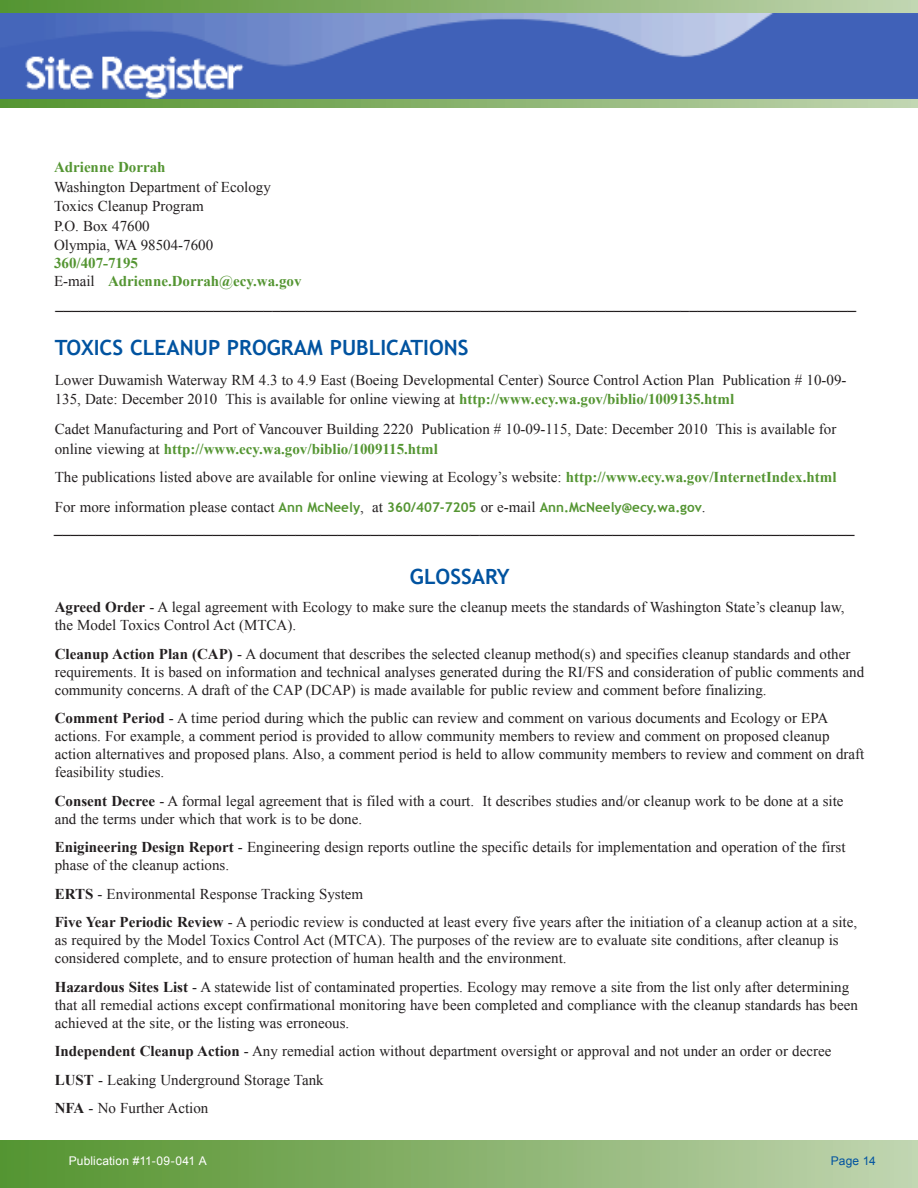
<style>
.page{position:relative;width:918px;height:1188px;background:#fff}
.page>*{position:absolute;margin:0;border:0;box-sizing:border-box;transform-origin:0 0}
.HEADERS{font:700 21px "Trebuchet MS";color:#0153a0}
.Bullets{font:15px/18px "Times New Roman";color:#231f20}
.Body_Copy{font:15px/19.5px "Times New Roman";color:#231f20}
.County_Name_Add_BLUE{font:15px "Arial";color:#231f20}
.Return_Address{font:15px/19.5px "Times New Roman";color:#231f20}
.Return_Address-2{font:700 15px/18px "Times New Roman";color:#549532}
.Bullets-2{font:700 13.5px "Trebuchet MS";color:#549532}
.PUB___Pg__s{font:12px "Arial";letter-spacing:.01em;color:#fff}
.PUB___Pg__s-2{font:12px "Arial";letter-spacing:.005em;color:#0153a0}
.s1{font-weight:700;color:#549532}
.s2{font-weight:400;color:#231f20}
.s3{font-family:"Times New Roman";font-weight:400;font-size:15px;color:#231f20}
.s4{font-weight:700}
</style>
<div class="page">
<svg style="left:0;top:0;width:918px;height:13px"></svg>
<svg style="left:0;top:99px;width:918px;height:9px"></svg>
<img style="left:0;top:13px;width:918px;height:86px">
<div style="left:0;top:1141px;width:918px;height:47px;background:linear-gradient(to right,#53922d,#c0d3af)"></div>
<p class="Return_Address" style="left:54px;top:157px;width:218px"><span class="s1">Adrienne Dorrah<br></span>Washington Department of Ecology<br>Toxics Cleanup Program<br>P.O. Box 47600<br>Olympia, WA 98504-7600</p>
<p class="Return_Address-2" style="left:54px;top:254px;width:249px">360/407-7195<br><span class="s2">E-mail</span> Adrienne.Dorrah@ecy.wa.gov</p>
<p class="County_Name_Add_BLUE" style="left:55px;top:294px;width:802px">________________________________________________________________________________________________</p>
<p class="HEADERS" style="left:55px;top:334px;width:415px">TOXICS CLEANUP PROGRAM PUBLICATIONS</p>
<p class="Body_Copy" style="left:55px;top:370px;width:793px">Lower Duwamish Waterway RM 4.3 to 4.9 East (Boeing Developmental Center) Source Control Action Plan Publication # 10-09-<br>135, Date: December 2010 This is available for online viewing at <span class="s1">http://www.ecy.wa.gov/biblio/1009135.html</span></p>
<p class="Body_Copy" style="left:55px;top:419px;width:783px">Cadet Manufacturing and Port of Vancouver Building 2220 Publication # 10-09-115, Date: December 2010 This is available for online viewing at <span class="s1">http://www.ecy.wa.gov/biblio/1009115.html</span></p>
<p class="Body_Copy" style="left:55px;top:467px;width:783px">The publications listed above are available for online viewing at Ecology’s website: <span class="s1">http://www.ecy.wa.gov/InternetIndex.html</span></p>
<p class="Bullets-2" style="left:55px;top:499px;width:652px"><span class="s3">For more information please contact</span> Ann McNeely<span class="s3">, at</span> 360/407-7205 <span class="s3">or e-mail</span> Ann.McNeely@ecy.wa.gov<span class="s3">.</span></p>
<p class="County_Name_Add_BLUE" style="left:54px;top:518px;width:802px">________________________________________________________________________________________________</p>
<p class="HEADERS" style="left:410px;top:563px;width:101px">GLOSSARY</p>
<p class="Bullets" style="left:55px;top:598px;width:791px"><span class="s4">Agreed Order</span> - A legal agreement with Ecology to make sure the cleanup meets the standards of Washington State’s cleanup law, the Model Toxics Control Act (MTCA).</p>
<p class="Bullets" style="left:55px;top:644px;width:811px"><span class="s4">Cleanup Action Plan (CAP)</span> - A document that describes the selected cleanup method(s) and specifies cleanup standards and other requirements. It is based on information and technical analyses generated during the RI/FS and consideration of public comments and community concerns. A draft of the CAP (DCAP) is made available for public review and comment before finalizing.</p>
<p class="Bullets" style="left:55px;top:709px;width:811px"><span class="s4">Comment Period</span> - A time period during which the public can review and comment on various documents and Ecology or EPA actions. For example, a comment period is provided to allow community members to review and comment on proposed cleanup action alternatives and proposed plans. Also, a comment period is held to allow community members to review and comment on draft feasibility studies.</p>
<p class="Bullets" style="left:55px;top:791px;width:790px"><span class="s4">Consent Decree</span> - A formal legal agreement that is filed with a court. It describes studies and/or cleanup work to be done at a site and the terms under which that work is to be done.</p>
<p class="Bullets" style="left:55px;top:838px;width:792px"><span class="s4">Enigineering Design Report</span> - Engineering design reports outline the specific details for implementation and operation of the first phase of the cleanup actions.</p>
<p class="Bullets" style="left:55px;top:884px;width:310px"><span class="s4">ERTS</span> - Environmental Response Tracking System</p>
<p class="Bullets" style="left:55px;top:913px;width:804px"><span class="s4">Five Year Periodic Review</span> - A periodic review is conducted at least every five years after the initiation of a cleanup action at a site, as required by the Model Toxics Control Act (MTCA). The purposes of the review are to evaluate site conditions, after cleanup is considered complete, and to ensure protection of human health and the environment.</p>
<p class="Bullets" style="left:55px;top:977px;width:805px"><span class="s4">Hazardous Sites List</span> - A statewide list of contaminated properties. Ecology may remove a site from the list only after determining that all remedial actions except confirmational monitoring have been completed and compliance with the cleanup standards has been achieved at the site, or the listing was erroneous.</p>
<p class="Bullets" style="left:55px;top:1042px;width:778px"><span class="s4">Independent Cleanup Action</span> - Any remedial action without department oversight or approval and not under an order or decree</p>
<p class="Bullets" style="left:55px;top:1070px;width:270px"><span class="s4">LUST</span> - Leaking Underground Storage Tank</p>
<p class="Bullets" style="left:55px;top:1099px;width:155px"><span class="s4">NFA</span> - No Further Action</p>
<p class="PUB___Pg__s" style="left:69px;top:1153px;width:139px">Publication #11-09-041 A</p>
<p class="PUB___Pg__s-2" style="left:831px;top:1153px;width:46px">Page 14</p>
</div>
